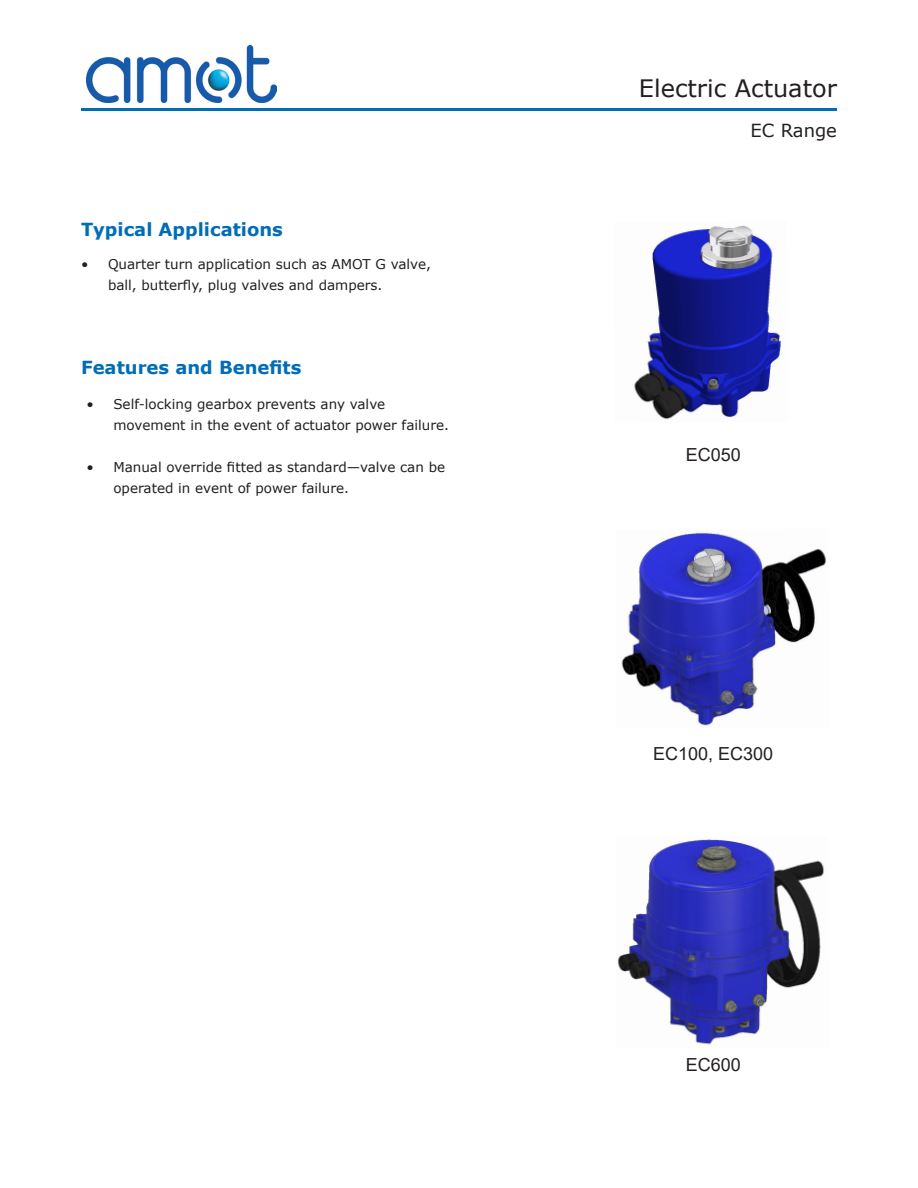
<style>
.page{position:relative;width:918px;height:1188px;background:#fff}
.page>*{position:absolute;margin:0;border:0;box-sizing:border-box;transform-origin:0 0}
.t1{font:24px "Verdana";color:#231f20}
.t2{font:700 18px "Verdana";color:#006db7}
.t3{font:18px "Arial";color:#231f20}
.t4{font:18px "Verdana";color:#231f20}
.t5{font:13.5px/21px "Verdana";color:#231f20}
</style>
<div class="page">
<hr style="left:81px;top:108px;width:756px;height:3px;background:#006db7">
<img style="left:86px;top:45px;width:191px;height:57px">
<img style="left:634px;top:225px;width:147px;height:194px">
<img style="left:621px;top:532px;width:205px;height:194px">
<img style="left:617px;top:839px;width:207px;height:206px">
<p class="t2" style="left:81px;top:217px;width:203px">Typical Applications</p>
<p class="t5" style="left:108px;top:253px;width:325px;text-indent:-27px">• Quarter turn application such as AMOT G valve, ball, butterfly, plug valves and dampers.</p>
<p class="t2" style="left:81px;top:354px;width:222px">Features and Benefits</p>
<p class="t5" style="left:113px;top:393px;width:337px;text-indent:-27px">• Self-locking gearbox prevents any valve movement in the event of actuator power failure.</p>
<p class="t5" style="left:113px;top:456px;width:333px;text-indent:-27px">• Manual override fitted as standard—valve can be operated in event of power failure.</p>
<h1 class="t1" style="left:639px;top:71px;width:200px">Electric Actuator</h1>
<h2 class="t4" style="left:750px;top:118px;width:88px">EC Range</h2>
<p class="t3" style="left:686px;top:442px;width:57px">EC050</p>
<p class="t3" style="left:653px;top:742px;width:122px">EC100, EC300</p>
<p class="t3" style="left:686px;top:1052px;width:57px">EC600</p>
</div>
